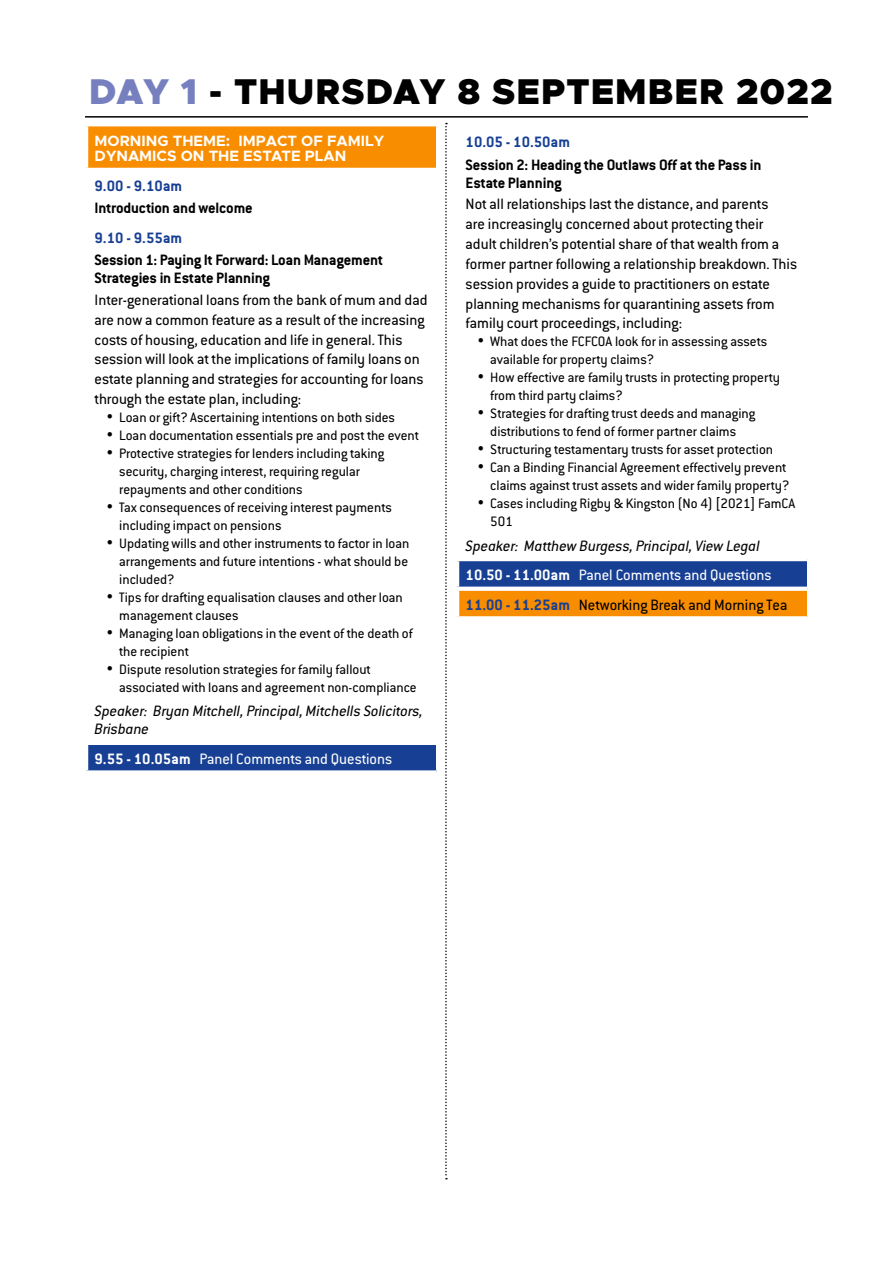
<style>
.page{position:relative;width:893px;height:1263px;background:#fff}
.page>*{position:absolute;margin:0;border:0;box-sizing:border-box;transform-origin:0 0}
.day_header{font:900 36px "Metropolis";letter-spacing:.03em;color:#000}
.Nawmul{font:16.5px/19.8px "Conduit";color:#000}
.talktopix{font:700 16.5px/18px "Conduit ITC";letter-spacing:-.01em;color:#000}
.speaka{font:italic 16.5px/18px "Conduit";color:#000}
.Nawmul-2{font:16.5px "Conduit";color:#fff}
.Nawmul-3{font:700 16.5px "Conduit";color:#173f93}
.talkbullets{font:15px/18px "Conduit ITC";color:#000}
.Nawmul-4{font:700 15px "Metropolis";color:#fff}
.s1{color:#7680bf}
.s2{font-weight:700}
.s3{font-weight:700;color:#173f93}
</style>
<div class="page">
<hr style="left:85px;top:116px;width:723px;height:2px;background:#000">
<div style="left:86px;top:126px;width:350px;height:44px;background:#f98d00"></div>
<div style="left:86px;top:743px;width:350px;height:29px;background:#173f93"></div>
<hr style="left:84px;top:126px;width:4px;height:42px;background:#fff">
<hr style="left:84px;top:745px;width:4px;height:25px;background:#fff">
<hr style="left:84px;top:126px;width:353px;height:1px;background:#fff">
<hr style="left:84px;top:168px;width:352px;height:4px;background:#fff">
<hr style="left:84px;top:741px;width:352px;height:4px;background:#fff">
<div style="left:84px;top:770px;width:353px;height:5px;background:#fff"></div>
<svg style="left:445px;top:123px;width:2px;height:1056px"></svg>
<div style="left:457px;top:559px;width:350px;height:30px;background:#173f93"></div>
<div style="left:457px;top:589px;width:350px;height:29px;background:#f98d00"></div>
<hr style="left:455px;top:561px;width:4px;height:26px;background:#fff">
<hr style="left:455px;top:591px;width:4px;height:25px;background:#fff">
<hr style="left:455px;top:557px;width:352px;height:4px;background:#fff">
<svg style="left:457px;top:587px;width:350px;height:4px"></svg>
<svg style="left:457px;top:616px;width:351px;height:3px"></svg>
<p class="day_header" style="left:89px;top:68px;width:745px"><span class="s1">DAY 1</span> - THURSDAY 8 SEPTEMBER 2022</p>
<p class="Nawmul-3" style="left:466px;top:132px;width:106px">10.05 - 10.50am</p>
<p class="talktopix" style="left:466px;top:155px;width:297px">Session 2: Heading the Outlaws Off at the Pass in<br>Estate Planning</p>
<p class="Nawmul" style="left:466px;top:194px;width:333px">Not all relationships last the distance, and parents<br>are increasingly concerned about protecting their adult children’s potential share of that wealth from a former partner following a relationship breakdown. This session provides a guide to practitioners on estate planning mechanisms for quarantining assets from family court proceedings, including:</p>
<p class="talkbullets" style="left:490px;top:332px;width:278px;text-indent:-13px">• What does the FCFCOA look for in assessing assets available for property claims?</p>
<p class="talkbullets" style="left:490px;top:368px;width:291px;text-indent:-13px">• How effective are family trusts in protecting property from third party claims?</p>
<p class="talkbullets" style="left:477px;top:404px;width:279px;text-align:center">• Strategies for drafting trust deeds and managing distributions to fend of former partner claims</p>
<p class="talkbullets" style="left:477px;top:440px;width:297px">• Structuring testamentary trusts for asset protection</p>
<p class="talkbullets" style="left:477px;top:458px;width:313px;text-align:right">• Can a Binding Financial Agreement effectively prevent claims against trust assets and wider family property?</p>
<p class="talkbullets" style="left:490px;top:494px;width:306px;text-indent:-13px">• Cases including Rigby &amp; Kingston (No 4) [2021] FamCA<br>501</p>
<p class="speaka" style="left:466px;top:536px;width:296px">Speaker: Matthew Burgess, Principal, View Legal</p>
<p class="Nawmul-2" style="left:466px;top:565px;width:307px"><span class="s2">10.50 - 11.00am</span> Panel Comments and Questions</p>
<p class="Nawmul" style="left:466px;top:594px;width:323px"><span class="s3">11.00 - 11.25am</span> Networking Break and Morning Tea</p>
<p class="Nawmul-4" style="left:95px;top:132px;width:183px">MORNING THEME: IMPACT</p>
<p class="Nawmul-4" style="left:301px;top:132px;width:85px">OF FAMILY</p>
<p class="Nawmul-4" style="left:95px;top:147px;width:159px">DYNAMICS ON THE ESTAT</p>
<p class="Nawmul-4" style="left:291px;top:147px;width:57px">E PLAN</p>
<p class="Nawmul-3" style="left:95px;top:176px;width:89px">9.00 - 9.10am</p>
<p class="talktopix" style="left:95px;top:199px;width:160px">Introduction and welcome</p>
<p class="Nawmul-3" style="left:95px;top:228px;width:89px">9.10 - 9.55am</p>
<p class="talktopix" style="left:95px;top:251px;width:290px">Session 1: Paying It Forward: Loan Management<br>Strategies in Estate Planning</p>
<p class="Nawmul" style="left:95px;top:290px;width:334px">Inter-generational loans from the bank of mum and dad are now a common feature as a result of the increasing costs of housing, education and life in general. This session will look at the implications of family loans on estate planning and strategies for accounting for loans through the estate plan, including:</p>
<p class="talkbullets" style="left:107px;top:408px;width:290px">• Loan or gift? Ascertaining intentions on both sides</p>
<p class="talkbullets" style="left:107px;top:426px;width:314px">• Loan documentation essentials pre and post the event</p>
<p class="talkbullets" style="left:119px;top:444px;width:267px;text-indent:-13px">• Protective strategies for lenders including taking security, charging interest, requiring regular repayments and other conditions</p>
<p class="talkbullets" style="left:119px;top:498px;width:274px;text-indent:-13px">• Tax consequences of receiving interest payments including impact on pensions</p>
<p class="talkbullets" style="left:119px;top:534px;width:291px;text-align:justify;text-indent:-13px">• Updating wills and other instruments to factor in loan arrangements and future intentions - what should be included?</p>
<p class="talkbullets" style="left:119px;top:588px;width:285px;text-indent:-13px">• Tips for drafting equalisation clauses and other loan management clauses</p>
<p class="talkbullets" style="left:119px;top:624px;width:295px;text-indent:-13px">• Managing loan obligations in the event of the death of the recipient</p>
<p class="talkbullets" style="left:119px;top:660px;width:299px;text-indent:-13px">• Dispute resolution strategies for family fallout associated with loans and agreement non-compliance</p>
<p class="speaka" style="left:95px;top:702px;width:330px">Speaker: Bryan Mitchell, Principal, Mitchells Solicitors,<br>Brisbane</p>
<p class="Nawmul-2" style="left:95px;top:749px;width:299px"><span class="s2">9.55 - 10.05am</span> Panel Comments and Questions</p>
</div>
